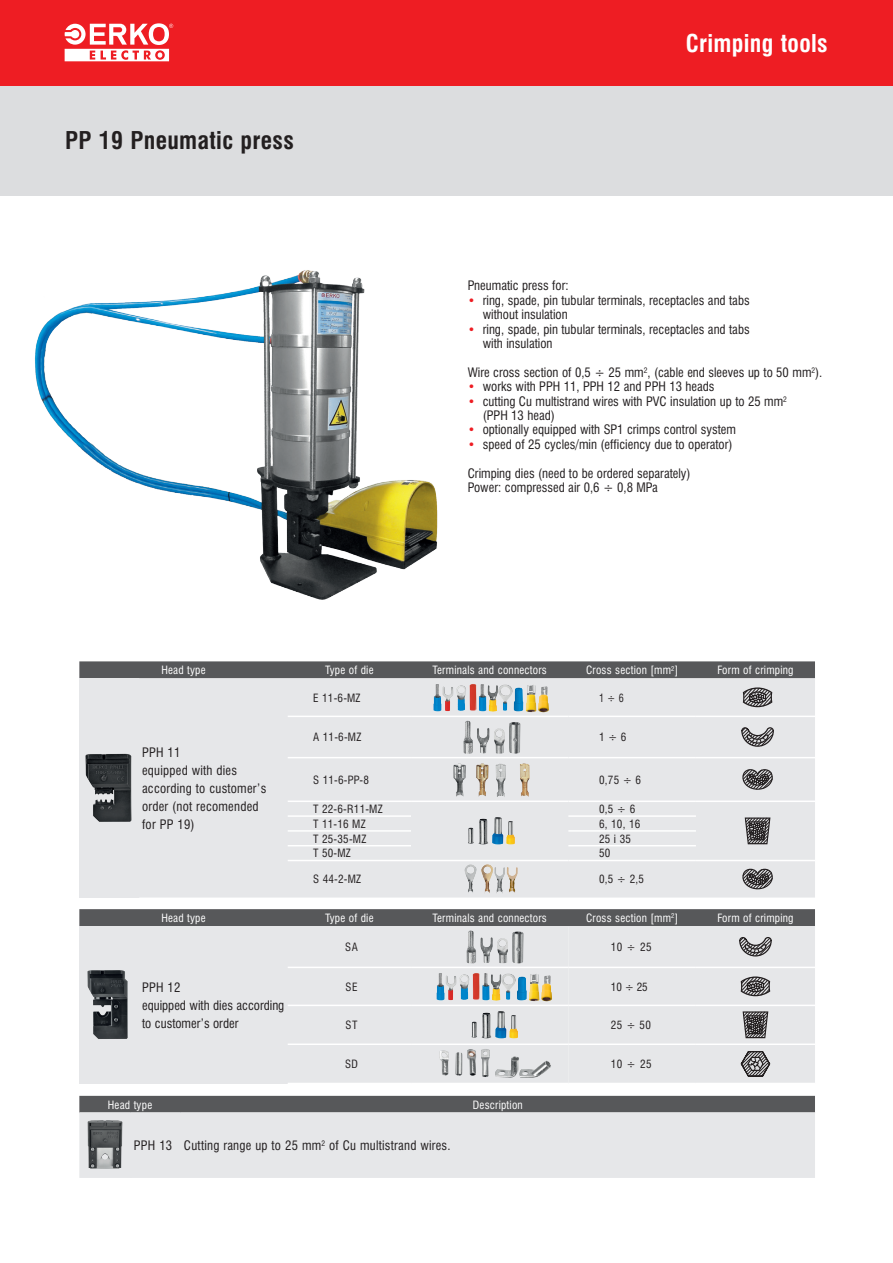
<style>
.page{position:relative;width:893px;height:1263px;background:#fff}
.page>*{position:absolute;margin:0;border:0;box-sizing:border-box;transform-origin:0 0}
._1_NAZWY_TYTULY{font:700 22.5px "Swis 721 Cn PL";letter-spacing:.015em;color:#231f20}
._1_NAZWY_TYTULY-2{font:700 22.5px "Swis 721 Cn PL";letter-spacing:.015em;color:#fff}
._01_txt_praski{font:12px/14.4px "Swis 721 Cn PL";color:#231f20}
.wartosc_setki{font:12px "Swis 721 Cn PL";letter-spacing:.02em;color:#231f20}
._01_txt_praski-2{font:12px "Swis 721 Cn PL";letter-spacing:.02em;color:#231f20}
.wartosc_setki-2{font:12px/18px "Swis 721 Cn PL";color:#231f20}
.tabela_heder{font:10.5px "Swis 721 Cn PL";letter-spacing:.02em;color:#fff}
.tabela_cell3{font:10.5px "Swis 721 Cn PL";letter-spacing:.02em;color:#231f20}
.wartosc_jednostki_sz{font:10.5px "Swis 721 Cn PL";letter-spacing:.02em;color:#231f20}
.wartosc_jednostki_sz-2{font:10.5px "Swis 721 Cn PL";letter-spacing:.02em;color:#231f20;scale:.9 1}
.s1{color:#ee1d23}
</style>
<div class="page">
<div style="left:0;top:85px;width:893px;height:111px;background:#dcdddf"></div>
<div style="left:0;top:0;width:893px;height:85px;background:#ee1d23"></div>
<svg style="left:65px;top:23px;width:108px;height:38px"></svg>
<img style="left:35px;top:270px;width:403px;height:330px">
<div style="left:79px;top:1096px;width:736px;height:16px;background:#57585a"></div>
<div style="left:79px;top:1113px;width:736px;height:65px;background:#e6e7e9"></div>
<hr style="left:79px;top:1112px;width:52px;height:1px;background:#e6e7e9">
<hr style="left:181px;top:1112px;width:634px;height:1px;background:#e6e7e9">
<hr style="left:131px;top:1112px;width:50px;height:1px;background:#e6e7e9">
<hr style="left:130px;top:1113px;width:1px;height:65px;background:#e6e7e9">
<img style="left:87px;top:1120px;width:36px;height:49px">
<div style="left:79px;top:661px;width:736px;height:17px;background:#57585a"></div>
<div style="left:79px;top:678px;width:60px;height:219px;background:#e6e7e9"></div>
<div style="left:140px;top:678px;width:675px;height:219px;background:#e6e7e9"></div>
<hr style="left:139px;top:678px;width:1px;height:38px;background:#e6e7e9">
<hr style="left:139px;top:716px;width:1px;height:42px;background:#e6e7e9">
<hr style="left:139px;top:758px;width:1px;height:43px;background:#e6e7e9">
<svg style="left:139px;top:801px;width:1px;height:59px"></svg>
<hr style="left:139px;top:860px;width:1px;height:37px;background:#e6e7e9">
<hr style="left:288px;top:716px;width:123px;height:1px;background:#fff">
<hr style="left:288px;top:757px;width:123px;height:1px;background:#fff">
<hr style="left:288px;top:800px;width:123px;height:2px;background:#fff">
<hr style="left:288px;top:815px;width:123px;height:2px;background:#fff">
<hr style="left:288px;top:830px;width:123px;height:2px;background:#fff">
<hr style="left:288px;top:845px;width:123px;height:1px;background:#fff">
<hr style="left:288px;top:860px;width:123px;height:1px;background:#fff">
<hr style="left:411px;top:716px;width:157px;height:1px;background:#fff">
<hr style="left:568px;top:716px;width:128px;height:1px;background:#fff">
<hr style="left:696px;top:716px;width:119px;height:1px;background:#fff">
<hr style="left:411px;top:757px;width:157px;height:1px;background:#fff">
<hr style="left:568px;top:757px;width:128px;height:1px;background:#fff">
<hr style="left:696px;top:757px;width:119px;height:1px;background:#fff">
<hr style="left:411px;top:800px;width:157px;height:2px;background:#fff">
<hr style="left:568px;top:800px;width:128px;height:2px;background:#fff">
<hr style="left:696px;top:800px;width:119px;height:2px;background:#fff">
<hr style="left:568px;top:815px;width:128px;height:2px;background:#fff">
<hr style="left:568px;top:830px;width:128px;height:2px;background:#fff">
<hr style="left:568px;top:845px;width:128px;height:1px;background:#fff">
<hr style="left:411px;top:860px;width:157px;height:1px;background:#fff">
<hr style="left:568px;top:860px;width:128px;height:1px;background:#fff">
<hr style="left:696px;top:860px;width:119px;height:1px;background:#fff">
<img style="left:85px;top:753px;width:47px;height:69px">
<img style="left:526px;top:684px;width:11px;height:28px">
<img style="left:538px;top:686px;width:11px;height:26px">
<img style="left:479px;top:684px;width:7px;height:27px">
<img style="left:456px;top:685px;width:10px;height:26px">
<img style="left:469px;top:684px;width:8px;height:27px">
<img style="left:433px;top:684px;width:9px;height:27px">
<img style="left:488px;top:684px;width:25px;height:28px">
<img style="left:513px;top:687px;width:11px;height:24px">
<img style="left:442px;top:686px;width:11px;height:25px">
<svg style="left:743px;top:687px;width:29px;height:20px"></svg>
<img style="left:494px;top:728px;width:11px;height:26px">
<img style="left:509px;top:722px;width:11px;height:32px">
<img style="left:463px;top:721px;width:10px;height:33px">
<img style="left:477px;top:728px;width:13px;height:25px">
<svg style="left:741px;top:727px;width:33px;height:20px"></svg>
<img style="left:453px;top:763px;width:36px;height:34px">
<img style="left:496px;top:763px;width:34px;height:34px">
<svg style="left:742px;top:769px;width:31px;height:21px"></svg>
<img style="left:468px;top:827px;width:6px;height:17px">
<img style="left:478px;top:819px;width:10px;height:25px">
<img style="left:492px;top:817px;width:23px;height:27px">
<svg style="left:745px;top:817px;width:25px;height:27px"></svg>
<img style="left:464px;top:864px;width:29px;height:29px">
<img style="left:494px;top:867px;width:11px;height:27px">
<img style="left:507px;top:867px;width:11px;height:27px">
<svg style="left:742px;top:869px;width:31px;height:20px"></svg>
<svg style="left:79px;top:909px;width:736px;height:174px;background:#d1d3d5"></svg>
<p class="_1_NAZWY_TYTULY" style="left:65px;top:126px;width:230px">PP 19 Pneumatic press</p>
<p class="_1_NAZWY_TYTULY-2" style="left:686px;top:29px;width:144px">Crimping tools</p>
<p class="_01_txt_praski" style="left:468px;top:278px;width:103px">Pneumatic press for:</p>
<p class="_01_txt_praski" style="left:483px;top:293px;width:268px;text-indent:-15px"><span class="s1">•</span> ring, spade, pin tubular terminals, receptacles and tabs without insulation</p>
<p class="_01_txt_praski" style="left:483px;top:322px;width:268px;text-indent:-15px"><span class="s1">•</span> ring, spade, pin tubular terminals, receptacles and tabs with insulation</p>
<p class="_01_txt_praski" style="left:468px;top:365px;width:356px">Wire cross section of 0,5 ÷ 25 mm<sup>2</sup>, (cable end sleeves up to 50 mm<sup>2</sup>).</p>
<p class="_01_txt_praski" style="left:468px;top:379px;width:248px"><span class="s1">•</span> works with PPH 11, PPH 12 and PPH 13 heads</p>
<p class="_01_txt_praski" style="left:483px;top:394px;width:306px;text-indent:-15px"><span class="s1">•</span> cutting Cu multistrand wires with PVC insulation up to 25 mm<sup>2 </sup>(PPH 13 head)</p>
<p class="_01_txt_praski" style="left:468px;top:422px;width:270px"><span class="s1">•</span> optionally equipped with SP1 crimps control system</p>
<p class="_01_txt_praski" style="left:468px;top:437px;width:266px"><span class="s1">•</span> speed of 25 cycles/min (efficiency due to operator)</p>
<p class="_01_txt_praski" style="left:468px;top:466px;width:224px">Crimping dies (need to be ordered separately)</p>
<p class="_01_txt_praski" style="left:468px;top:480px;width:192px">Power: compressed air 0,6 ÷ 0,8 MPa</p>
<p class="tabela_heder" style="left:161px;top:663px;width:46px">Head type</p>
<p class="tabela_heder" style="left:325px;top:663px;width:50px">Type of die</p>
<p class="tabela_heder" style="left:432px;top:663px;width:116px">Terminals and connectors</p>
<p class="tabela_heder" style="left:586px;top:663px;width:94px">Cross section [mm<sup>2</sup>]</p>
<p class="tabela_heder" style="left:717px;top:663px;width:78px">Form of crimping</p>
<p class="wartosc_setki" style="left:142px;top:744px;width:40px">PPH 11</p>
<p class="wartosc_setki" style="left:142px;top:762px;width:97px">equipped with dies</p>
<p class="wartosc_setki" style="left:142px;top:780px;width:126px">according to customer’s</p>
<p class="wartosc_setki" style="left:142px;top:798px;width:118px">order (not recomended</p>
<p class="wartosc_setki" style="left:142px;top:816px;width:54px">for PP 19)</p>
<p class="tabela_cell3" style="left:313px;top:691px;width:49px">E 11-6-MZ</p>
<p class="wartosc_jednostki_sz-2" style="left:599px;top:691px;width:29px">1 ÷ 6</p>
<p class="tabela_cell3" style="left:313px;top:730px;width:50px">A 11-6-MZ</p>
<p class="wartosc_jednostki_sz" style="left:599px;top:730px;width:29px">1 ÷ 6</p>
<p class="tabela_cell3" style="left:313px;top:773px;width:57px">S 11-6-PP-8</p>
<p class="wartosc_jednostki_sz" style="left:599px;top:773px;width:43px">0,75 ÷ 6</p>
<p class="tabela_cell3" style="left:313px;top:802px;width:71px">T 22-6-R11-MZ</p>
<p class="wartosc_jednostki_sz" style="left:599px;top:802px;width:38px">0,5 ÷ 6</p>
<p class="tabela_cell3" style="left:313px;top:817px;width:54px">T 11-16 MZ</p>
<p class="wartosc_jednostki_sz" style="left:599px;top:817px;width:43px">6, 10, 16</p>
<p class="tabela_cell3" style="left:313px;top:832px;width:55px">T 25-35-MZ</p>
<p class="wartosc_jednostki_sz" style="left:599px;top:832px;width:33px">25 i 35</p>
<p class="tabela_cell3" style="left:313px;top:847px;width:39px">T 50-MZ</p>
<p class="wartosc_jednostki_sz" style="left:599px;top:847px;width:13px">50</p>
<p class="tabela_cell3" style="left:313px;top:872px;width:49px">S 44-2-MZ</p>
<p class="wartosc_jednostki_sz" style="left:599px;top:872px;width:46px">0,5 ÷ 2,5</p>
<p class="tabela_heder" style="left:161px;top:911px;width:46px">Head type</p>
<p class="tabela_heder" style="left:325px;top:911px;width:50px">Type of die</p>
<p class="tabela_heder" style="left:432px;top:911px;width:116px">Terminals and connectors</p>
<p class="tabela_heder" style="left:586px;top:911px;width:94px">Cross section [mm<sup>2</sup>]</p>
<p class="tabela_heder" style="left:717px;top:911px;width:78px">Form of crimping</p>
<p class="wartosc_setki" style="left:142px;top:979px;width:40px">PPH 12</p>
<p class="wartosc_setki-2" style="left:142px;top:996px;width:144px">equipped with dies according to customer’s order</p>
<p class="tabela_cell3" style="left:345px;top:940px;width:14px">SA</p>
<p class="wartosc_jednostki_sz" style="left:611px;top:940px;width:42px">10 ÷ 25</p>
<p class="tabela_cell3" style="left:345px;top:980px;width:13px">SE</p>
<p class="wartosc_jednostki_sz" style="left:611px;top:980px;width:38px">10 ÷ 25</p>
<p class="tabela_cell3" style="left:346px;top:1018px;width:13px">ST</p>
<p class="wartosc_jednostki_sz" style="left:611px;top:1018px;width:42px">25 ÷ 50</p>
<p class="tabela_cell3" style="left:345px;top:1057px;width:14px">SD</p>
<p class="wartosc_jednostki_sz" style="left:611px;top:1057px;width:42px">10 ÷ 25</p>
<p class="tabela_heder" style="left:108px;top:1098px;width:46px">Head type</p>
<p class="tabela_heder" style="left:473px;top:1098px;width:51px">Description</p>
<p class="wartosc_setki" style="left:134px;top:1138px;width:40px">PPH 13</p>
<p class="_01_txt_praski-2" style="left:184px;top:1138px;width:268px">Cutting range up to 25 mm<sup>2</sup> of Cu multistrand wires.</p>
</div>
